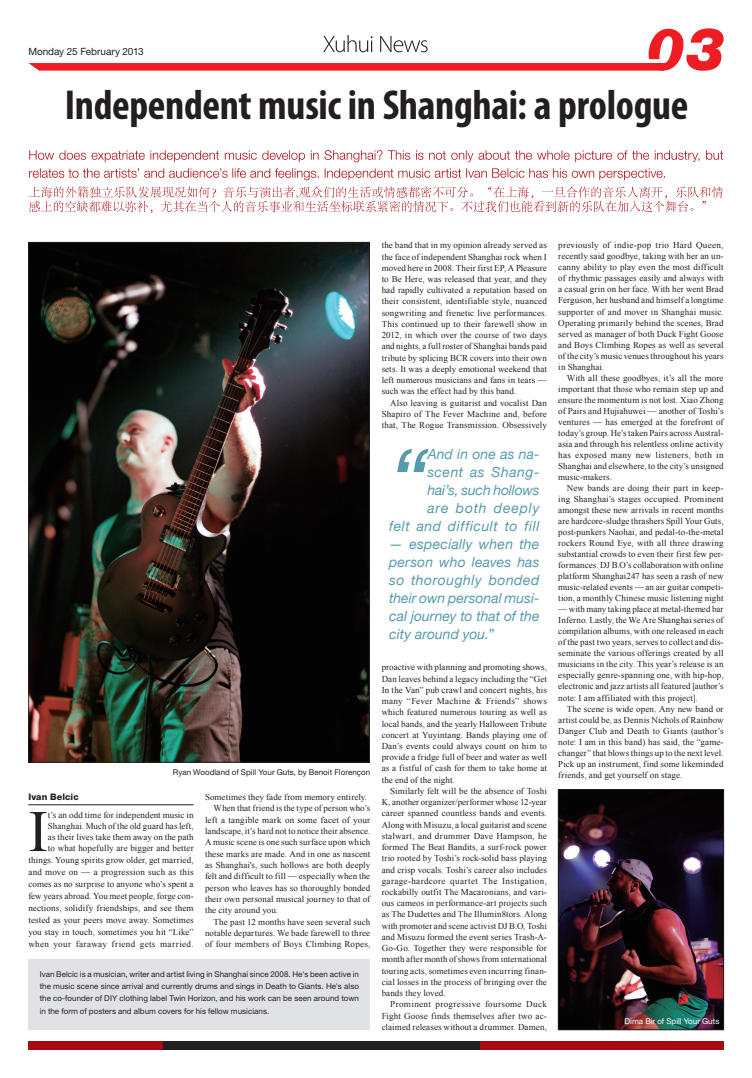
<style>
.page{position:relative;width:752px;height:1078px;background:#fff}
.page>*{position:absolute;margin:0;border:0;box-sizing:border-box;transform-origin:0 0}
.t1{font:italic 89.6px "Helvetica Neue";color:#559bab}
.t2{font:58.8px "Times New Roman";color:#231f20}
.t3{font:700 condensed 42px "Myriad Pro";letter-spacing:-.01em;color:#231f20}
.t4{font:italic 14px/18px "Helvetica Neue";letter-spacing:.005em;color:#559bab;text-align:justify}
.t5{font:italic 14px/18px "Helvetica Neue";letter-spacing:.035em;color:#559bab;text-align:right}
.t6{font:10px "Helvetica Neue LT Std";letter-spacing:-.005em;color:#231f20}
.t7{font:9px/11px "Times New Roman";letter-spacing:.01em;color:#231f20;text-align:justify}
.t8{font:800 9px "Helvetica Neue LT Std";letter-spacing:.01em;color:#231f20}
.t9{font:8px/12.3px "Helvetica Neue LT Std";letter-spacing:.005em;color:#231f20;text-align:justify}
.t10{font:8px "Helvetica Neue LT Std";letter-spacing:.005em;color:#fff}
</style>
<div class="page">
<svg style="left:28px;top:28px;width:695px;height:43px"></svg>
<hr style="left:28px;top:804px;width:165px;height:1px;background:#231f20">
<svg style="left:29px;top:186px;width:693px;height:27px"></svg>
<svg style="left:29px;top:168px;width:635px;height:12px"></svg>
<svg style="left:29px;top:150px;width:693px;height:12px"></svg>
<div style="left:28px;top:958px;width:342px;height:71px;background:#e1e2e4"></div>
<img style="left:31px;top:244px;width:336px;height:516px">
<div style="left:28px;top:1040px;width:695px;height:9px;background:#231f20"></div>
<div style="left:479px;top:1040px;width:244px;height:9px;background:#a90b12"></div>
<div style="left:28px;top:1040px;width:135px;height:9px;background:#a90b12"></div>
<img style="left:560px;top:791px;width:161px;height:236px">
<div style="left:558px;top:789px;width:165px;height:240px;border:1px solid #231f20"></div>
<p class="t6" style="left:28px;top:46px;width:117px">Monday 25 February 2013</p>
<h3 class="t3" style="left:65px;top:78px;width:624px">Independent music in Shanghai: a prologue</h3>
<p class="t9" style="left:173px;top:766px;width:199px">Ryan Woodland of Spill Your Guts, by Benoit Florençon</p>
<p class="t8" style="left:28px;top:791px;width:52px">Ivan Belcic</p>
<h2 class="t2" style="left:28px;top:791px;width:21px">I</h2>
<p class="t7" style="left:48px;top:809px;width:147px">t’s an odd time for independent music in Shanghai. Much of the old guard has left, as their lives take them away on the path to what hopefully are bigger and better</p>
<p class="t7" style="left:28px;top:853px;width:167px;line-height:12px">things. Young spirits grow older, get married, and move on — a progression such as this comes as no surprise to anyone who’s spent a few years abroad. You meet people, forge con&shy;nections, solidify friendships, and see them tested as your peers move away. Sometimes you stay in touch, sometimes you hit “Like” when your faraway friend gets married.</p>
<p class="t7" style="left:205px;top:791px;width:163px">Sometimes they fade from memory entirely.</p>
<p class="t7" style="left:213px;top:802px;width:158px">When that friend is the type of person who’s</p>
<p class="t7" style="left:205px;top:813px;width:167px">left a tangible mark on some facet of your</p>
<p class="t7" style="left:205px;top:825px;width:167px">landscape, it’s hard not to notice their absence.</p>
<p class="t7" style="left:205px;top:836px;width:167px">A music scene is one such surface upon which</p>
<p class="t7" style="left:205px;top:847px;width:167px">these marks are made. And in one as nascent</p>
<p class="t7" style="left:205px;top:859px;width:167px">as Shanghai's, such hollows are both deeply</p>
<p class="t7" style="left:205px;top:870px;width:167px">felt and difficult to fill — especially when the</p>
<p class="t7" style="left:205px;top:881px;width:167px">person who leaves has so thoroughly bonded</p>
<p class="t7" style="left:205px;top:893px;width:167px">their own personal musical journey to that of</p>
<p class="t7" style="left:205px;top:904px;width:75px">the city around you.</p>
<p class="t7" style="left:213px;top:915px;width:158px">The past 12 months have seen several such</p>
<p class="t7" style="left:205px;top:927px;width:167px">notable departures. We bade farewell to three</p>
<p class="t7" style="left:205px;top:938px;width:167px">of four members of Boys Climbing Ropes,</p>
<p class="t9" style="left:40px;top:967px;width:320px">Ivan Belcic is a musician, writer and artist living in Shanghai since 2008. He's been active in the music scene since arrival and currently drums and sings in Death to Giants. He's also the co-founder of DIY clothing label Twin Horizon, and his work can be seen around town in the form of posters and album covers for his fellow musicians.</p>
<p class="t7" style="left:381px;top:239px;width:167px">the band that in my opinion already served as the face of independent Shanghai rock when I moved here in 2008. Their first EP, A Pleasure to Be Here, was released that year, and they had rapidly cultivated a reputation based on their consistent, identifiable style, nuanced songwriting and frenetic live performances.<br>This continued up to their farewell show in 2012, in which over the course of two days and nights, a full roster of Shanghai bands paid tribute by splicing BCR covers into their own sets. It was a deeply emotional weekend that left numerous musicians and fans in tears — such was the effect had by this band.</p>
<p class="t7" style="left:381px;top:396px;width:167px;text-indent:9px">Also leaving is guitarist and vocalist Dan Shapiro of The Fever Machine and, before that, The Rogue Transmission. Obsessively</p>
<h3 class="t5" style="left:389px;top:444px;width:152px">And in one as na&shy;scent as Shang-<br>hai’s, such hollows<br>are both deeply<br>felt and difficult to fill</h3>
<h3 class="t4" style="left:389px;top:534px;width:152px">— especially when the person who leaves has so thoroughly bonded their own personal musi&shy;cal journey to that of the city around you.”</h3>
<h1 class="t1" style="left:389px;top:427px;width:40px">“</h1>
<p class="t7" style="left:381px;top:661px;width:167px">proactive with planning and promoting shows, Dan leaves behind a legacy including the “Get In the Van” pub crawl and concert nights, his many “Fever Machine &amp; Friends” shows which featured numerous touring as well as local bands, and the yearly Halloween Tribute concert at Yuyintang. Bands playing one of Dan’s events could always count on him to provide a fridge full of beer and water as well as a fistful of cash for them to take home at the end of the night.</p>
<p class="t7" style="left:381px;top:785px;width:167px;text-indent:9px">Similarly felt will be the absence of Toshi K, another organizer/performer whose 12-year career spanned countless bands and events.<br>Along with Misuzu, a local guitarist and scene stalwart, and drummer Dave Hampson, he formed The Beat Bandits, a surf-rock power trio rooted by Toshi’s rock-solid bass playing and crisp vocals. Toshi’s career also includes garage-hardcore quartet The Instigation, rockabilly outfit The Macaronians, and vari&shy;ous cameos in performance-art projects such as The Dudettes and The Illumin8tors. Along with promoter and scene activist DJ B.O, Toshi and Misuzu formed the event series Trash-A-Go-Go. Together they were responsible for month after month of shows from international touring acts, sometimes even incurring finan&shy;cial losses in the process of bringing over the bands they loved.</p>
<p class="t7" style="left:381px;top:998px;width:167px;text-indent:9px">Prominent progressive foursome Duck Fight Goose finds themselves after two ac&shy;claimed releases without a drummer. Damen,</p>
<p class="t7" style="left:558px;top:239px;width:167px">previously of indie-pop trio Hard Queen, recently said goodbye, taking with her an un&shy;canny ability to play even the most difficult of rhythmic passages easily and always with a casual grin on her face. With her went Brad Ferguson, her husband and himself a longtime supporter of and mover in Shanghai music.<br>Operating primarily behind the scenes, Brad served as manager of both Duck Fight Goose and Boys Climbing Ropes as well as several of the city’s music venues throughout his years in Shanghai.</p>
<p class="t7" style="left:558px;top:372px;width:167px;text-indent:9px">With all these goodbyes, it’s all the more important that those who remain step up and ensure the momentum is not lost. Xiao Zhong of Pairs and Hujiahuwei — another of Toshi’s ventures — has emerged at the forefront of today’s group. He’s taken Pairs across Austral&shy;asia and through his relentless online activity has exposed many new listeners, both in Shanghai and elsewhere, to the city’s unsigned music-makers.</p>
<p class="t7" style="left:558px;top:482px;width:167px;text-indent:9px">New bands are doing their part in keep&shy;ing Shanghai’s stages occupied. Prominent amongst these new arrivals in recent months are hardcore-sludge thrashers Spill Your Guts, post-punkers Naohai, and pedal-to-the-metal rockers Round Eye, with all three drawing substantial crowds to even their first few per&shy;formances. DJ B.O’s collaboration with online platform Shanghai247 has seen a rash of new music-related events — an air guitar competi&shy;tion, a monthly Chinese music listening night</p>
<p class="t7" style="left:558px;top:603px;width:167px">— with many taking place at metal-themed bar Inferno. Lastly, the We Are Shanghai series of compilation albums, with one released in each of the past two years, serves to collect and dis&shy;seminate the various offerings created by all musicians in the city. This year’s release is an especially genre-spanning one, with hip-hop, electronic and jazz artists all featured [author’s note: I am affiliated with this project].</p>
<p class="t7" style="left:558px;top:702px;width:167px;text-indent:9px">The scene is wide open. Any new band or artist could be, as Dennis Nichols of Rainbow Danger Club and Death to Giants (author’s note: I am in this band) has said, the “game&shy;changer” that blows things up to the next level.<br>Pick up an instrument, find some likeminded friends, and get yourself on stage.</p>
<p class="t10" style="left:624px;top:1015px;width:96px">Dima Bir of Spill Your Guts</p>
</div>
